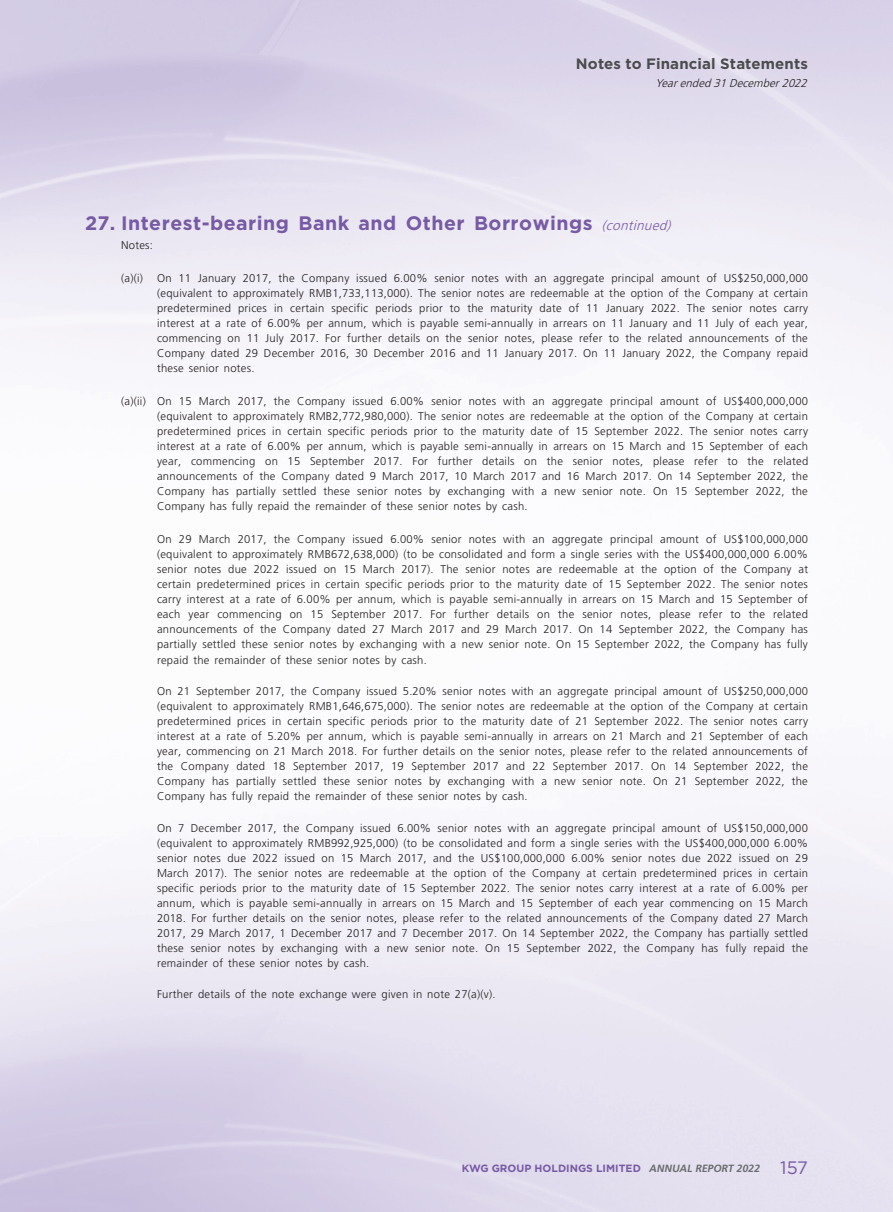
<style>
.page{position:relative;width:893px;height:1212px;background:#fff}
.page>*{position:absolute;margin:0;border:0;box-sizing:border-box;transform-origin:0 0}
._03_H1{font:700 19.5px "Gotham";letter-spacing:.025em;color:#775aa6}
.t1{font:700 15px "Gotham";letter-spacing:.01em;color:#4b4c4d}
._27_____P4__Note{font:300 11.25px/15px "Frutiger LT Std";letter-spacing:.025em;color:#231f20;text-align:justify}
._22____IN2__Note{font:300 11.25px/15px "Frutiger LT Std";letter-spacing:.025em;color:#231f20;text-align:justify}
.t2{font:italic 300 11.25px "Frutiger LT Std";color:#231f20}
._26___P2__Note{font:300 11.25px "Frutiger LT Std";letter-spacing:.025em;color:#231f20}
.t3{font:700 10.5px "Gotham";color:#775aa6}
.s1{font-family:"Frutiger LT Std";font-weight:300;font-style:italic;font-size:13.5px}
.s2{font-family:"Frutiger LT Std";font-style:italic;color:#6c6d70}
.s3{font-weight:400;font-size:18px}
</style>
<div class="page">
<h2 class="t1" style="left:576px;top:54px;width:234px">Notes to Financial Statements</h2>
<p class="t2" style="left:656px;top:77px;width:156px">Yearended31December2022</p>
<p class="_03_H1" style="left:85px;top:210px;width:591px">27. Interest-bearing Bank and Other Borrowings <span class="s1">(continued)</span></p>
<p class="_26___P2__Note" style="left:121px;top:239px;width:33px">Notes:</p>
<p class="_22____IN2__Note" style="left:157px;top:271px;width:652px;text-indent:-36px">(a)(i) On 11 January 2017, the Company issued 6.00% senior notes with an aggregate principal amount of US$250,000,000 (equivalent to approximately RMB1,733,113,000). The senior notes are redeemable at the option of the Company at certain predetermined prices in certain specific periods prior to the maturity date of 11 January 2022. The senior notes carry interest at a rate of 6.00% per annum, which is payable semi-annually in arrears on 11 January and 11 July of each year, commencing on 11 July 2017. For further details on the senior notes, please refer to the related announcements of the Company dated 29 December 2016, 30 December 2016 and 11 January 2017. On 11 January 2022, the Company repaid these senior notes.</p>
<p class="_27_____P4__Note" style="left:157px;top:394px;width:653px;text-indent:-36px">(a)(ii) On 15 March 2017, the Company issued 6.00% senior notes with an aggregate principal amount of US$400,000,000 (equivalent to approximately RMB2,772,980,000). The senior notes are redeemable at the option of the Company at certain predetermined prices in certain specific periods prior to the maturity date of 15 September 2022. The senior notes carry interest at a rate of 6.00% per annum, which is payable semi-annually in arrears on 15 March and 15 September of each year, commencing on 15 September 2017. For further details on the senior notes, please refer to the related announcements of the Company dated 9 March 2017, 10 March 2017 and 16 March 2017. On 14 September 2022, the Company has partially settled these senior notes by exchanging with a new senior note. On 15 September 2022, the Company has fully repaid the remainder of these senior notes by cash.</p>
<p class="_27_____P4__Note" style="left:157px;top:532px;width:652px">On 29 March 2017, the Company issued 6.00% senior notes with an aggregate principal amount of US$100,000,000 (equivalent to approximately RMB672,638,000) (to be consolidated and form a single series with the US$400,000,000 6.00% senior notes due 2022 issued on 15 March 2017). The senior notes are redeemable at the option of the Company at certain predetermined prices in certain specific periods prior to the maturity date of 15 September 2022. The senior notes carry interest at a rate of 6.00% per annum, which is payable semi-annually in arrears on 15 March and 15 September of each year commencing on 15 September 2017. For further details on the senior notes, please refer to the related announcements of the Company dated 27 March 2017 and 29 March 2017. On 14 September 2022, the Company has partially settled these senior notes by exchanging with a new senior note. On 15 September 2022, the Company has fully repaid the remainder of these senior notes by cash.</p>
<p class="_27_____P4__Note" style="left:157px;top:684px;width:652px">On 21 September 2017, the Company issued 5.20% senior notes with an aggregate principal amount of US$250,000,000 (equivalent to approximately RMB1,646,675,000). The senior notes are redeemable at the option of the Company at certain predetermined prices in certain specific periods prior to the maturity date of 21 September 2022. The senior notes carry interest at a rate of 5.20% per annum, which is payable semi-annually in arrears on 21 March and 21 September of each year, commencing on 21 March 2018. For further details on the senior notes, please refer to the related announcements of the Company dated 18 September 2017, 19 September 2017 and 22 September 2017. On 14 September 2022, the Company has partially settled these senior notes by exchanging with a new senior note. On 21 September 2022, the Company has fully repaid the remainder of these senior notes by cash.</p>
<p class="_27_____P4__Note" style="left:157px;top:820px;width:652px">On 7 December 2017, the Company issued 6.00% senior notes with an aggregate principal amount of US$150,000,000 (equivalent to approximately RMB992,925,000) (to be consolidated and form a single series with the US$400,000,000 6.00% senior notes due 2022 issued on 15 March 2017, and the US$100,000,000 6.00% senior notes due 2022 issued on 29<br>March 2017). The senior notes are redeemable at the option of the Company at certain predetermined prices in certain specific periods prior to the maturity date of 15 September 2022. The senior notes carry interest at a rate of 6.00% per annum, which is payable semi-annually in arrears on 15 March and 15 September of each year commencing on 15 March 2018. For further details on the senior notes, please refer to the related announcements of the Company dated 27 March 2017, 29 March 2017, 1 December 2017 and 7 December 2017. On 14 September 2022, the Company has partially settled these senior notes by exchanging with a new senior note. On 15 September 2022, the Company has fully repaid the remainder of these senior notes by cash.</p>
<p class="_27_____P4__Note" style="left:157px;top:987px;width:340px">Further details of the note exchange were given in note 27(a)(v).</p>
<p class="t3" style="left:462px;top:1162px;width:348px">KWG GROUP HOLDINGS LIMITED <span class="s2">ANNUAL REPORT 2022</span> <span class="s3">157</span></p>
</div>
